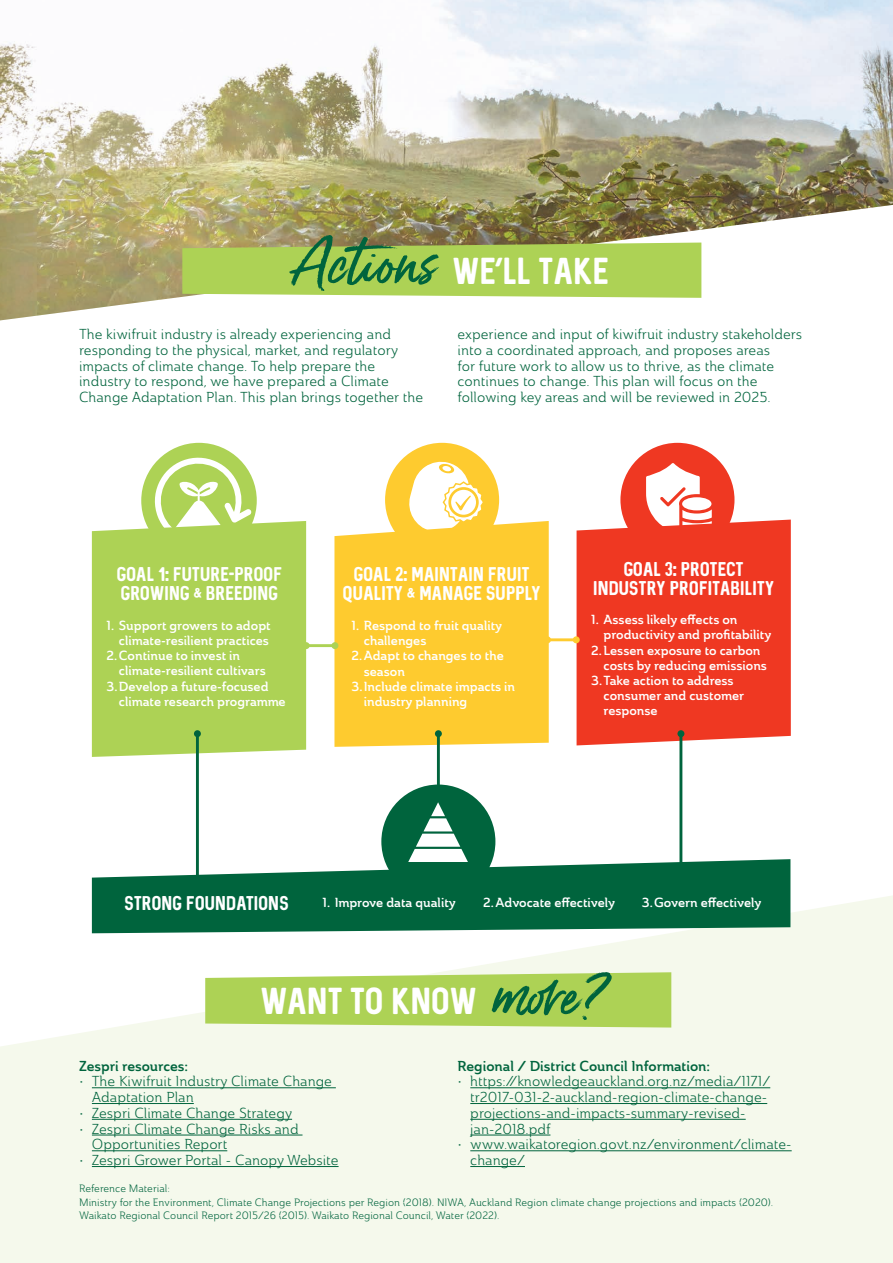
<style>
.page{position:relative;width:893px;height:1263px;background:#fff}
.page>*{position:absolute;margin:0;border:0;box-sizing:border-box;transform-origin:0 0}
.t1{font:63px "Gotcha";color:#00643d}
.t2{font:30px "Sequel Neue";letter-spacing:-.025em;color:#fff}
.t3{font:15.9px/18.8px "Sequel Neue";letter-spacing:-.025em;color:#fff;text-align:center}
.t4{font:14.25px/15.8px "Ainslie Nor Boo";color:#00643d}
.t5{font:14.25px "Ainslie Nor Dem";color:#00643d}
.t6{font:13.05px "Ainslie Nor Dem";color:#fff}
.t7{font:10.5px/13.5px "Ainslie Nor Boo";color:#00643d}
</style>
<div class="page">
<div style="left:620px;top:443px;width:114px;height:114px;background:#ef3822;border-radius:50%"></div>
<svg style="left:646px;top:463px;width:66px;height:57px"></svg>
<div style="left:385px;top:443px;width:114px;height:114px;background:#fecb2f;border-radius:50%"></div>
<svg style="left:409px;top:460px;width:76px;height:61px"></svg>
<div style="left:141px;top:443px;width:116px;height:115px;background:#add255;border-radius:50%"></div>
<svg style="left:154px;top:456px;width:98px;height:65px"></svg>
<svg style="left:0;top:895px;width:893px;height:368px;background:#f5f9ee"></svg>
<img style="left:0;top:0;width:893px;height:320px">
<svg style="left:205px;top:972px;width:466px;height:55px;background:#b3d562"></svg>
<svg style="left:182px;top:243px;width:519px;height:55px;background:#afd05b"></svg>
<hr style="left:92px;top:1087px;width:244px;height:1px;background:#00643d">
<hr style="left:92px;top:1103px;width:102px;height:1px;background:#00643d">
<hr style="left:92px;top:1119px;width:200px;height:1px;background:#00643d">
<hr style="left:92px;top:1135px;width:210px;height:1px;background:#00643d">
<hr style="left:92px;top:1150px;width:135px;height:1px;background:#00643d">
<hr style="left:92px;top:1166px;width:247px;height:1px;background:#00643d">
<hr style="left:470px;top:1087px;width:300px;height:1px;background:#00643d">
<hr style="left:470px;top:1103px;width:297px;height:1px;background:#00643d">
<hr style="left:470px;top:1119px;width:276px;height:1px;background:#00643d">
<hr style="left:470px;top:1135px;width:80px;height:1px;background:#00643d">
<hr style="left:470px;top:1150px;width:322px;height:1px;background:#00643d">
<hr style="left:470px;top:1166px;width:55px;height:1px;background:#00643d">
<div style="left:92px;top:521px;width:214px;height:236px;background:#add255"></div>
<div style="left:577px;top:520px;width:214px;height:225px;background:#ef3822"></div>
<div style="left:334px;top:521px;width:215px;height:226px;background:#fecb2f"></div>
<hr style="left:306px;top:644px;width:29px;height:3px;background:#add255">
<div style="left:303px;top:642px;width:7px;height:7px;background:#add255;border-radius:50%"></div>
<div style="left:331px;top:642px;width:7px;height:7px;background:#add255;border-radius:50%"></div>
<hr style="left:437px;top:734px;width:3px;height:78px;background:#00643d">
<div style="left:435px;top:730px;width:7px;height:7px;background:#00643d;border-radius:50%"></div>
<hr style="left:196px;top:734px;width:3px;height:152px;background:#00643d">
<div style="left:194px;top:730px;width:7px;height:7px;background:#00643d;border-radius:50%"></div>
<hr style="left:679px;top:734px;width:3px;height:136px;background:#00643d">
<div style="left:677px;top:730px;width:7px;height:7px;background:#00643d;border-radius:50%"></div>
<hr style="left:547px;top:638px;width:29px;height:3px;background:#fecb2f">
<div style="left:544px;top:636px;width:7px;height:7px;background:#fecb2f;border-radius:50%"></div>
<div style="left:573px;top:636px;width:7px;height:7px;background:#fecb2f;border-radius:50%"></div>
<div style="left:381px;top:784px;width:114px;height:115px;background:#00643d;border-radius:50%"></div>
<svg style="left:92px;top:859px;width:698px;height:74px;fill:#00643d"></svg>
<svg style="left:408px;top:802px;width:60px;height:60px"></svg>
<h1 class="t1" style="left:291px;top:220px;width:146px">Actions</h1>
<h2 class="t2" style="left:452px;top:250px;width:158px">WE’LL TAKE</h2>
<p class="t4" style="left:79px;top:326px;width:345px">The kiwifruit industry is already experiencing and responding to the physical, market, and regulatory impacts of climate change. To help prepare the industry to respond, we have prepared a Climate Change Adaptation Plan. This plan brings together the</p>
<p class="t4" style="left:458px;top:326px;width:346px">experience and input of kiwifruit industry stakeholders into a coordinated approach, and proposes areas<br>for future work to allow us to thrive, as the climate continues to change. This plan will focus on the following key areas and will be reviewed in 2025.</p>
<p class="t3" style="left:117px;top:565px;width:167px;text-align:left">GOAL 1: FUTURE-PROOF<br>GROWING &amp; BREEDING</p>
<p class="t3" style="left:342px;top:565px;width:200px">GOAL 2: MAINTAIN FRUIT<br>QUALITY &amp; MANAGE SUPPLY</p>
<p class="t3" style="left:593px;top:560px;width:183px">GOAL 3: PROTECT<br>INDUSTRY PROFITABILITY</p>
<p class="t6" style="left:107px;top:617px;width:166px">1. Support growers to adopt</p>
<p class="t6" style="left:119px;top:632px;width:152px">climate-resilient practices</p>
<p class="t6" style="left:107px;top:647px;width:135px">2.Continue to invest in</p>
<p class="t6" style="left:119px;top:662px;width:148px">climate-resilient cultivars</p>
<p class="t6" style="left:107px;top:677px;width:163px">3.Develop a future-focused</p>
<p class="t6" style="left:119px;top:693px;width:168px">climate research programme</p>
<p class="t6" style="left:591px;top:611px;width:148px">1. Assess likely effects on</p>
<p class="t6" style="left:604px;top:626px;width:169px">productivity and profitability</p>
<p class="t6" style="left:591px;top:641px;width:171px">2.Lessen exposure to carbon</p>
<p class="t6" style="left:604px;top:656px;width:165px">costs by reducing emissions</p>
<p class="t6" style="left:591px;top:672px;width:144px">3.Take action to address</p>
<p class="t6" style="left:604px;top:687px;width:142px">consumer and customer</p>
<p class="t6" style="left:604px;top:702px;width:55px">response</p>
<p class="t6" style="left:352px;top:617px;width:152px">1. Respond to fruit quality</p>
<p class="t6" style="left:364px;top:632px;width:64px">challenges</p>
<p class="t6" style="left:352px;top:647px;width:154px">2.Adapt to changes to the</p>
<p class="t6" style="left:364px;top:662px;width:43px">season</p>
<p class="t6" style="left:352px;top:677px;width:165px">3.Include climate impacts in</p>
<p class="t6" style="left:364px;top:693px;width:105px">industry planning</p>
<p class="t3" style="left:124px;top:894px;width:166px">STRONG FOUNDATIONS</p>
<p class="t6" style="left:322px;top:894px;width:135px">1. Improve data quality</p>
<p class="t6" style="left:483px;top:894px;width:133px">2.Advocate effectively</p>
<p class="t6" style="left:642px;top:893px;width:121px">3.Govern effectively</p>
<h2 class="t2" style="left:260px;top:980px;width:218px">WANT TO KNOW</h2>
<h1 class="t1" style="left:493px;top:952px;width:116px">more?</h1>
<p class="t5" style="left:79px;top:1056px;width:111px">Zespri resources:</p>
<p class="t4" style="left:92px;top:1073px;width:242px;text-indent:-13px">• The Kiwifruit Industry Climate Change<br>Adaptation Plan</p>
<p class="t4" style="left:79px;top:1105px;width:215px">• Zespri Climate Change Strategy</p>
<p class="t4" style="left:92px;top:1121px;width:208px;text-indent:-13px">• Zespri Climate Change Risks and<br>Opportunities Report</p>
<p class="t4" style="left:79px;top:1152px;width:261px">• Zespri Grower Portal - Canopy Website</p>
<p class="t5" style="left:458px;top:1056px;width:254px">Regional / District Council Information:</p>
<p class="t4" style="left:470px;top:1073px;width:301px;text-indent:-13px">• https://knowledgeauckland.org.nz/media/1171/ tr2017-031-2-auckland-region-climate-change&shy;projections-and-impacts-summary-revised&shy;jan-2018.pdf</p>
<p class="t4" style="left:470px;top:1136px;width:323px;text-indent:-13px">• www.waikatoregion.govt.nz/environment/climate&shy;change/</p>
<p class="t7" style="left:79px;top:1182px;width:695px">Reference Material:<br>Ministry for the Environment, Climate Change Projections per Region (2018). NIWA, Auckland Region climate change projections and impacts (2020).<br>Waikato Regional Council Report 2015/26 (2015). Waikato Regional Council, Water (2022).</p>
</div>
